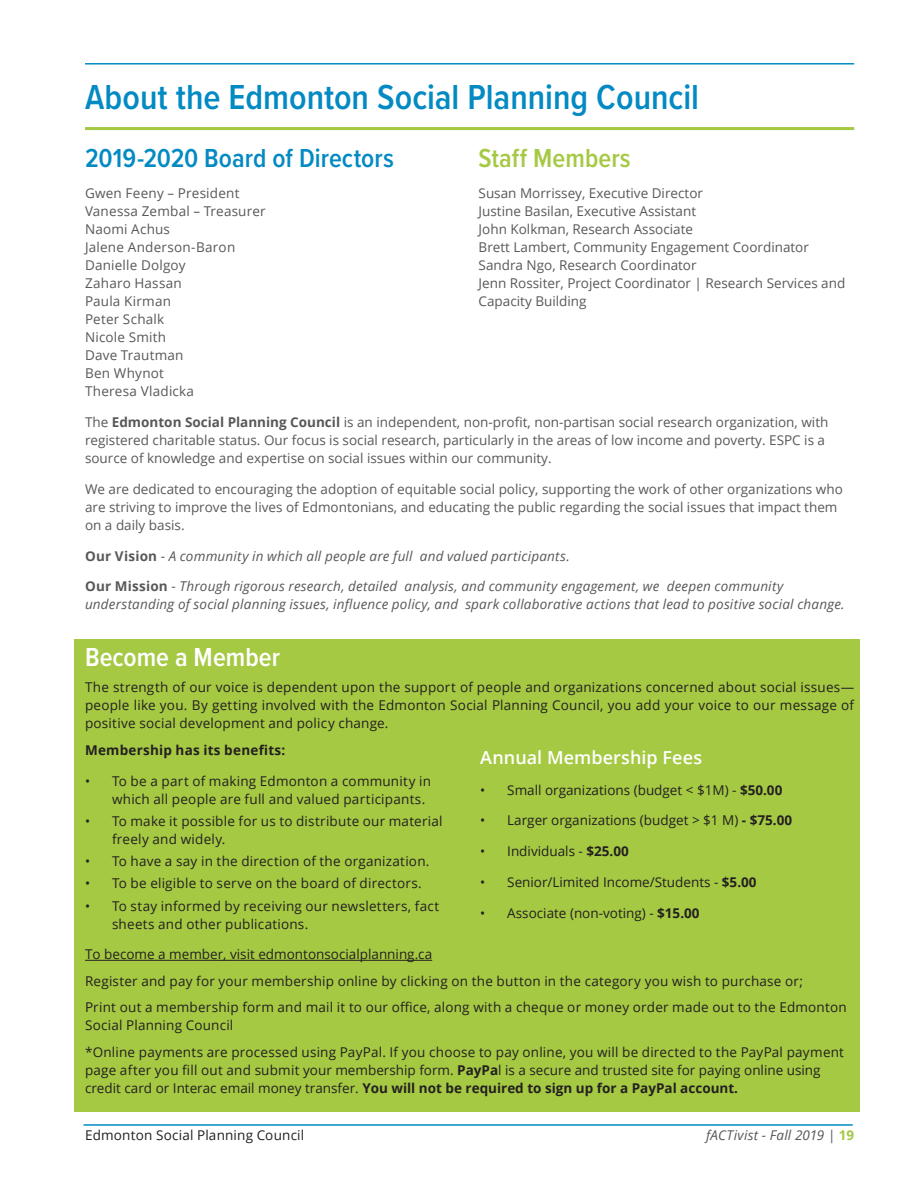
<style>
.page{position:relative;width:918px;height:1188px;background:#fff}
.page>*{position:absolute;margin:0;border:0;box-sizing:border-box;transform-origin:0 0}
.article_headline{font:600 36px "Proxima Nova Cond";color:#038ac3}
.body_text_left{font:600 27px "Proxima Nova Cond";color:#038ac3}
.Paragraph{font:600 27px "Proxima Nova Cond";color:#fff}
._2_column{font:600 27px "Proxima Nova Cond";letter-spacing:.005em;color:#a5c943}
._2_column-2{font:600 18px "Open Sans";letter-spacing:.005em;color:#fff}
.body_text_left-2{font:13.5px/18px "Open Sans";letter-spacing:.015em;color:#231f20}
.body_text_left-3{font:13.5px/18px "Open Sans";color:#57585a}
.body_text_left-4{font:italic 13.5px/18px "Open Sans";letter-spacing:.015em;color:#57585a}
.Paragraph-2{font:13.5px/18px "Open Sans";letter-spacing:.015em;color:#231f20;text-align:justify}
._2_column-3{font:700 13.5px "Open Sans";letter-spacing:.02em;color:#231f20}
.s1{font-weight:700}
.s2{font-weight:700;font-style:normal}
.s3{font-style:normal}
.s4{font-weight:700;font-style:normal;color:#a5c943}
</style>
<div class="page">
<div style="left:74px;top:640px;width:786px;height:472px;background:#a5c943"></div>
<hr style="left:84px;top:1124px;width:769px;height:2px;background:#038ac3">
<hr style="left:85px;top:63px;width:769px;height:2px;background:#038ac3">
<hr style="left:85px;top:127px;width:769px;height:3px;background:#a5c943">
<hr style="left:85px;top:960px;width:347px;height:1px;background:#231f20">
<p class="article_headline" style="left:85px;top:70px;width:616px">About the Edmonton Social Planning Council</p>
<p class="body_text_left" style="left:85px;top:138px;width:310px">2019-2020 Board of Directors</p>
<p class="body_text_left-3" style="left:85px;top:184px;width:182px">Gwen Feeny – President<br>Vanessa Zembal – Treasurer<br>Naomi Achus<br>Jalene Anderson-Baron<br>Danielle Dolgoy<br>Zaharo Hassan<br>Paula Kirman<br>Peter Schalk<br>Nicole Smith<br>Dave Trautman<br>Ben Whynot<br>Theresa Vladicka</p>
<p class="_2_column" style="left:479px;top:138px;width:154px">Staff Members</p>
<p class="body_text_left-3" style="left:479px;top:184px;width:368px">Susan Morrissey, Executive Director<br>Justine Basilan, Executive Assistant<br>John Kolkman, Research Associate<br>Brett Lambert, Community Engagement Coordinator Sandra Ngo, Research Coordinator<br>Jenn Rossiter, Project Coordinator | Research Services and Capacity Building</p>
<p class="body_text_left-3" style="left:85px;top:413px;width:745px">The <span class="s1">Edmonton Social Planning Council</span> is an independent, non-profit, non-partisan social research organization, with registered charitable status. Our focus is social research, particularly in the areas of low income and poverty. ESPC is a source of knowledge and expertise on social issues within our community.</p>
<p class="body_text_left-3" style="left:85px;top:480px;width:759px">We are dedicated to encouraging the adoption of equitable social policy, supporting the work of other organizations who are striving to improve the lives of Edmontonians, and educating the public regarding the social issues that impact them on a daily basis.</p>
<p class="body_text_left-4" style="left:85px;top:546px;width:486px"><span class="s2">Our Vision</span> <span class="s3">-</span> A community in which all people are full and valued participants.</p>
<p class="body_text_left-4" style="left:85px;top:577px;width:761px"><span class="s2">Our Mission</span> <span class="s3">-</span> Through rigorous research, detailed analysis, and community engagement, we deepen community understanding of social planning issues, influence policy, and spark collaborative actions that lead to positive social change.</p>
<p class="Paragraph" style="left:85px;top:637px;width:197px">Become a Member</p>
<p class="Paragraph-2" style="left:85px;top:678px;width:771px">The strength of our voice is dependent upon the support of people and organizations concerned about social issues— people like you. By getting involved with the Edmonton Social Planning Council, you add your voice to our message of positive social development and policy change.</p>
<p class="_2_column-3" style="left:85px;top:740px;width:202px">Membership has its benefits:</p>
<p class="body_text_left-2" style="left:112px;top:771px;width:321px;text-indent:-27px">• To be a part of making Edmonton a community in which all people are full and valued participants.</p>
<p class="body_text_left-2" style="left:112px;top:812px;width:332px;text-indent:-27px">• To make it possible for us to distribute our material freely and widely.</p>
<p class="body_text_left-2" style="left:85px;top:852px;width:346px">• To have a say in the direction of the organization.</p>
<p class="body_text_left-2" style="left:85px;top:874px;width:338px">• To be eligible to serve on the board of directors.</p>
<p class="body_text_left-2" style="left:112px;top:896px;width:329px;text-indent:-27px">• To stay informed by receiving our newsletters, fact sheets and other publications.</p>
<p class="_2_column-2" style="left:480px;top:745px;width:223px">Annual Membership Fees</p>
<p class="body_text_left-2" style="left:480px;top:780px;width:304px">• Small organizations (budget &lt; $1M) - <span class="s1">$50.00</span></p>
<p class="body_text_left-2" style="left:480px;top:811px;width:313px">• Larger organizations (budget &gt; $1 M) <span class="s1">- $75.00</span></p>
<p class="body_text_left-2" style="left:480px;top:842px;width:150px">• Individuals - <span class="s1">$25.00</span></p>
<p class="body_text_left-2" style="left:480px;top:873px;width:278px">• Senior/Limited Income/Students - <span class="s1">$5.00</span></p>
<p class="body_text_left-2" style="left:480px;top:903px;width:221px">• Associate (non-voting) - <span class="s1">$15.00</span></p>
<p class="body_text_left-2" style="left:85px;top:945px;width:349px">To become a member, visit edmontonsocialplanning.ca</p>
<p class="body_text_left-2" style="left:85px;top:972px;width:719px">Register and pay for your membership online by clicking on the button in the category you wish to purchase or;</p>
<p class="body_text_left-2" style="left:85px;top:998px;width:763px">Print out a membership form and mail it to our office, along with a cheque or money order made out to the Edmonton<br>Social Planning Council</p>
<p class="body_text_left-2" style="left:85px;top:1043px;width:761px">*Online payments are processed using PayPal. If you choose to pay online, you will be directed to the PayPal payment page after you fill out and submit your membership form. <span class="s1">PayPa</span>l is a secure and trusted site for paying online using credit card or Interac email money transfer. <span class="s1">You will not be required to sign up for a PayPal account.</span></p>
<p class="body_text_left-2" style="left:85px;top:1126px;width:221px">Edmonton Social Planning Council</p>
<p class="body_text_left-4" style="left:706px;top:1126px;width:150px">fACTivist - Fall 2019 | <span class="s4">19</span></p>
</div>
